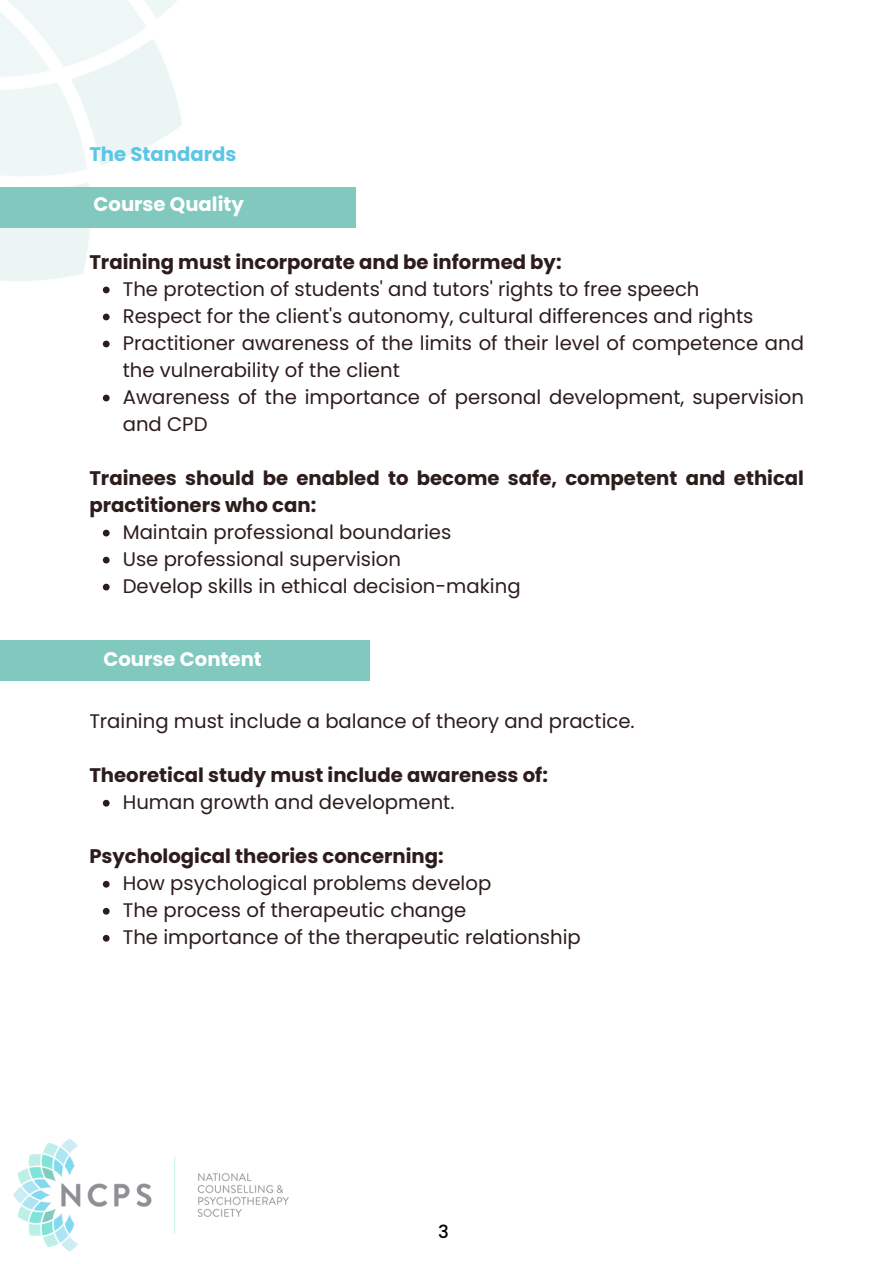
<style>
.page{position:relative;width:893px;height:1264px;background:#fff}
.page>*{position:absolute;margin:0;border:0;box-sizing:border-box;transform-origin:0 0}
.t1{font:19.65px/27px "Poppins";color:#2d1c1c}
.t2{font:700 19.65px/27px "Poppins";color:#2d1c1c}
.t3{font:700 19.65px "Poppins";color:#fff}
.t4{font:700 19.65px "Poppins";color:#5bc6e5}
.t5{font:500 18px "Poppins";color:#000}
</style>
<div class="page">
<img style="left:13px;top:1138px;width:276px;height:114px">
<svg style="left:103px;top:286px;width:7px;height:7px"></svg>
<svg style="left:103px;top:313px;width:7px;height:7px"></svg>
<svg style="left:103px;top:340px;width:7px;height:7px"></svg>
<svg style="left:103px;top:394px;width:7px;height:7px"></svg>
<svg style="left:103px;top:529px;width:7px;height:7px"></svg>
<svg style="left:103px;top:556px;width:7px;height:7px"></svg>
<svg style="left:103px;top:583px;width:7px;height:7px"></svg>
<svg style="left:103px;top:799px;width:7px;height:7px"></svg>
<svg style="left:103px;top:880px;width:7px;height:7px"></svg>
<svg style="left:103px;top:907px;width:7px;height:7px"></svg>
<svg style="left:103px;top:934px;width:7px;height:7px"></svg>
<div style="left:0;top:187px;width:355px;height:40px;background:#81c9be"></div>
<div style="left:0;top:640px;width:369px;height:40px;background:#81c9be"></div>
<p class="t4" style="left:89px;top:140px;width:149px">The Standards</p>
<p class="t3" style="left:93px;top:190px;width:152px">Course Quality</p>
<h1 class="t2" style="left:89px;top:248px;width:473px">Training must incorporate and be informed by:</h1>
<h1 class="t1" style="left:123px;top:275px;width:578px">The protection of students' and tutors' rights to free speech</h1>
<p class="t1" style="left:123px;top:302px;width:632px">Respect for the client's autonomy, cultural differences and rights</p>
<p class="t1" style="left:123px;top:329px;width:682px">Practitioner awareness of the limits of their level of competence and the vulnerability of the client</p>
<p class="t1" style="left:123px;top:383px;width:682px">Awareness of the importance of personal development, supervision and CPD</p>
<p class="t2" style="left:89px;top:464px;width:716px">Trainees should be enabled to become safe, competent and ethical practitioners who can:</p>
<h1 class="t1" style="left:123px;top:518px;width:330px">Maintain professional boundaries</h1>
<p class="t1" style="left:123px;top:545px;width:280px">Use professional supervision</p>
<p class="t1" style="left:123px;top:572px;width:399px">Develop skills in ethical decision-making</p>
<h1 class="t3" style="left:103px;top:645px;width:160px">Course Content</h1>
<p class="t1" style="left:89px;top:707px;width:547px">Training must include a balance of theory and practice.</p>
<p class="t2" style="left:89px;top:761px;width:460px">Theoretical study must include awareness of:</p>
<h1 class="t1" style="left:123px;top:788px;width:333px">Human growth and development.</h1>
<p class="t2" style="left:89px;top:842px;width:356px">Psychological theories concerning:</p>
<h1 class="t1" style="left:123px;top:869px;width:370px">How psychological problems develop</h1>
<p class="t1" style="left:123px;top:896px;width:345px">The process of therapeutic change</p>
<p class="t1" style="left:123px;top:923px;width:459px">The importance of the therapeutic relationship</p>
<p class="t5" style="left:438px;top:1218px;width:12px">3</p>
</div>
